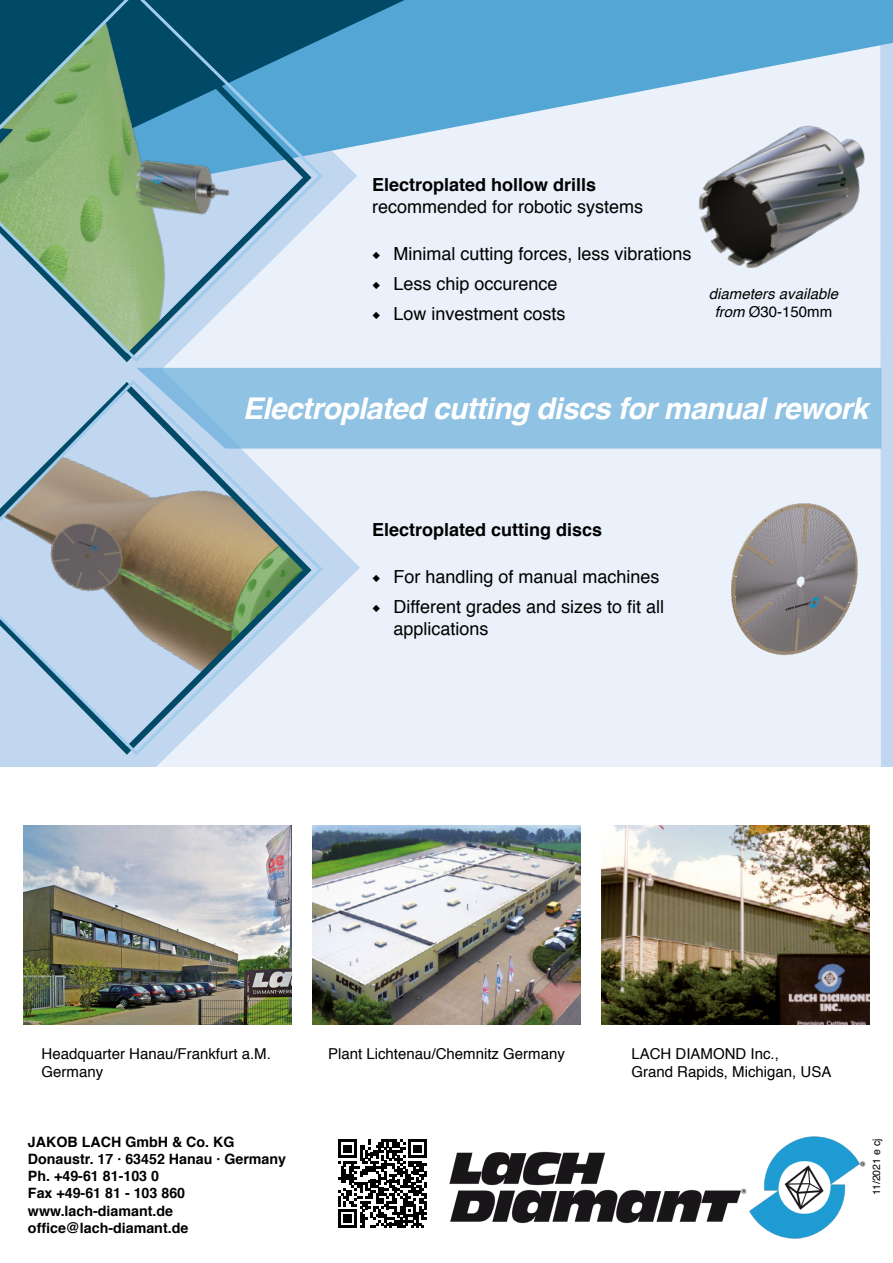
<style>
.page{position:relative;width:893px;height:1263px;background:#fff}
.page>*{position:absolute;margin:0;border:0;box-sizing:border-box;transform-origin:0 0}
.t1{font:italic 700 30px "Helvetica";letter-spacing:-.02em;color:#fff}
.t2{font:18px/21.6px "Helvetica";color:#000}
.t3{font:700 18px "Helvetica";color:#000}
.t4{font:15px/18px "Helvetica";color:#000}
.t5{font:italic 15px/18px "Helvetica";color:#000;text-align:center}
.t6{font:700 14.25px/17.1px "Helvetica";color:#000}
.t7{font:10.5px "Helvetica";color:#000}
.s1{font-family:"Minion Pro"}
.s2{font-style:normal}
</style>
<div class="page">
<div style="left:118px;top:214px;width:763px;height:788px;background:#eaf1fa"></div>
<div style="left:136px;top:368px;width:745px;height:81px;background:#8fc2e3"></div>
<svg style="left:338px;top:1139px;width:89px;height:89px"></svg>
<img style="left:649px;top:214px;width:227px;height:74px">
<img style="left:719px;top:489px;width:150px;height:183px">
<div style="left:0;top:768px;width:893px;height:58px;background:#fff"></div>
<img style="left:449px;top:1136px;width:416px;height:103px">
<img style="left:602px;top:825px;width:268px;height:200px">
<img style="left:313px;top:825px;width:267px;height:200px">
<img style="left:23px;top:825px;width:268px;height:200px">
<svg style="left:0;top:378px;width:325px;height:380px;background:#acbdc6"></svg>
<svg style="left:325px;top:0;width:568px;height:214px;background:#a0c5de"></svg>
<svg style="left:325px;top:0;width:80px;height:191px;background:#6eadd2"></svg>
<svg style="left:0;top:0;width:325px;height:364px;background:#79a5a8"></svg>
<p class="t3" style="left:372px;top:170px;width:226px">Electroplated hollow drills</p>
<p class="t2" style="left:372px;top:196px;width:273px">recommended for robotic systems</p>
<p class="t2" style="left:372px;top:243px;width:321px"><span class="s1">◆</span> Minimal cutting forces, less vibrations</p>
<p class="t2" style="left:372px;top:274px;width:187px"><span class="s1">◆</span> Less chip occurence</p>
<p class="t2" style="left:372px;top:304px;width:195px"><span class="s1">◆</span> Low investment costs</p>
<p class="t5" style="left:709px;top:285px;width:131px">diameters available from <span class="s2">Ø30-150mm</span></p>
<h1 class="t1" style="left:243px;top:384px;width:627px">Electroplated cutting discs for manual rework</h1>
<p class="t3" style="left:372px;top:515px;width:232px">Electroplated cutting discs</p>
<p class="t2" style="left:372px;top:567px;width:289px"><span class="s1">◆</span> For handling of manual machines</p>
<p class="t2" style="left:393px;top:597px;width:272px;text-indent:-21px"><span class="s1">◆</span> Different grades and sizes to fit all applications</p>
<p class="t4" style="left:42px;top:1045px;width:231px">Headquarter Hanau/Frankfurt a.M.<br>Germany</p>
<p class="t4" style="left:328px;top:1045px;width:238px">Plant Lichtenau/Chemnitz Germany</p>
<p class="t6" style="left:28px;top:1134px;width:260px">JAKOB LACH GmbH &amp; Co. KG<br>Donaustr. 17 · 63452 Hanau · Germany<br>Ph. +49-61 81-103 0<br>Fax +49-61 81 - 103 860 www.lach-diamant.de office@lach-diamant.de</p>
<p class="t4" style="left:631px;top:1045px;width:202px">LACH DIAMOND Inc.,<br>Grand Rapids, Michigan, USA</p>
<p class="t7" style="left:868px;top:1195px;width:58px;rotate:-90deg">11/2021 e cj</p>
</div>
